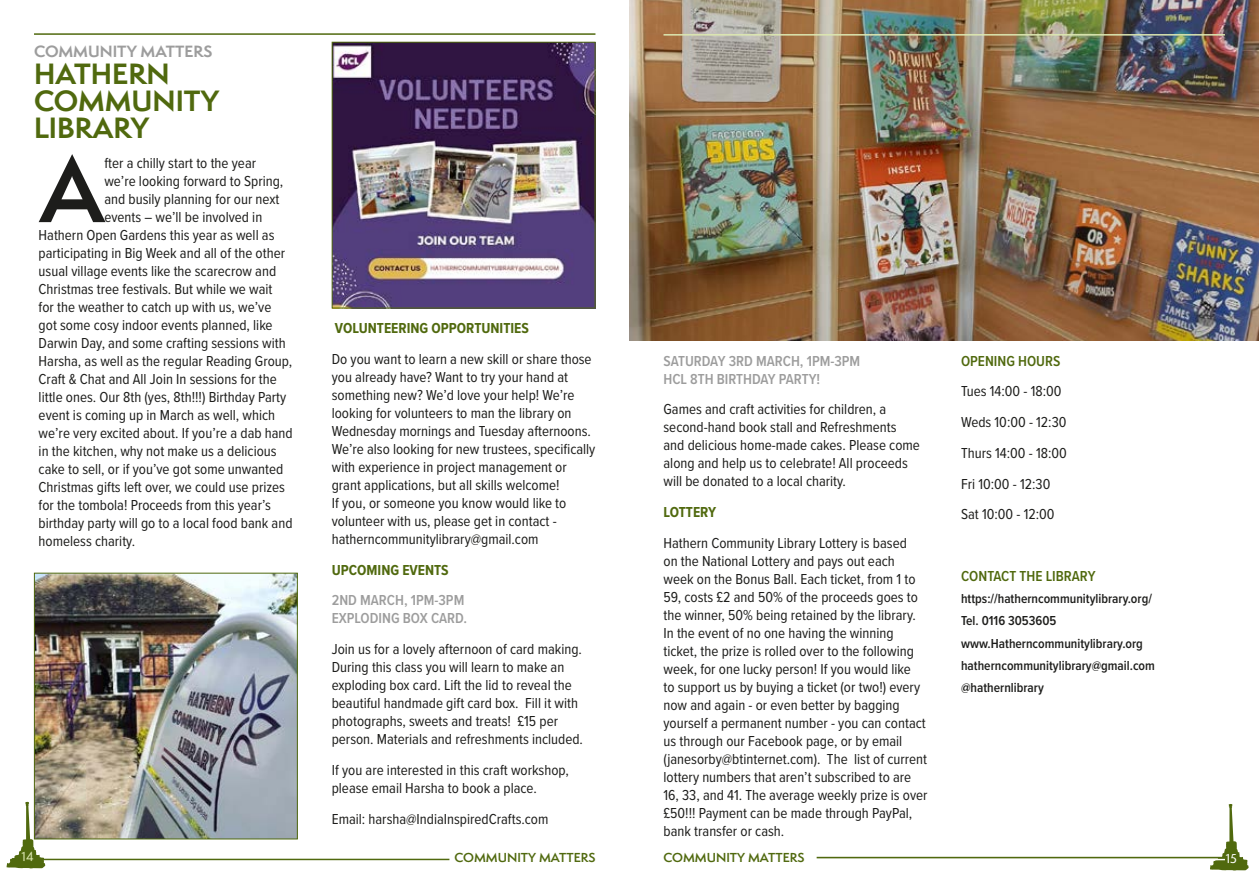
<style>
.page{position:relative;width:1259px;height:893px;background:#fff}
.page>*{position:absolute;margin:0;border:0;box-sizing:border-box;transform-origin:0 0}
.t1{font:600 86.4px "Semplicita Pro";color:#1d1d1b}
.t2{font:700 27px/27px "Semplicita Pro";color:#50690e}
.t3{font:15px/18px "Proxima Nova Cond";color:#1d1d1b}
.t4{font:600 15px/18px "Proxima Nova Cond";color:#9d9d9d}
.t5{font:700 15px "Proxima Nova Cond";color:#50690e}
.t6{font:600 15px "Proxima Nova Cond";color:#50690e}
.t7{font:700 15px "Semplicita Pro";color:#9d9d9d}
.t8{font:600 13.5px/22.2px "Proxima Nova Cond";color:#1d1d1b}
.t9{font:600 12px "Semplicita Pro";color:#50690e}
.t10{font:500 12px "Semplicita Pro";color:#fff}
.t11{font:500 12px "Semplicita Pro";color:#dce7b1}
</style>
<div class="page">
<svg style="left:7px;top:802px;width:38px;height:66px"></svg>
<hr style="left:34px;top:859px;width:415px;height:1px;background:#50690e">
<hr style="left:34px;top:33px;width:561px;height:2px;background:#50690e">
<svg style="left:1210px;top:804px;width:38px;height:66px"></svg>
<img style="left:334px;top:44px;width:259px;height:262px">
<div style="left:332px;top:42px;width:263px;height:266px;border:1px solid #50690e"></div>
<hr style="left:961px;top:859px;width:264px;height:1px;background:#fff">
<hr style="left:816px;top:857px;width:409px;height:1px;background:#50690e">
<img style="left:36px;top:575px;width:260px;height:262px">
<div style="left:34px;top:573px;width:264px;height:266px;border:1px solid #50690e"></div>
<img style="left:630px;top:0;width:629px;height:341px">
<hr style="left:663px;top:34px;width:562px;height:2px;background:#dce7b1">
<p class="t7" style="left:34px;top:40px;width:180px">COMMUNITY MATTERS</p>
<h2 class="t2" style="left:34px;top:60px;width:187px">HATHERN<br>COMMUNITY<br>LIBRARY</h2>
<h1 class="t1" style="left:40px;top:126px;width:66px">A</h1>
<p class="t3" style="left:104px;top:154px;width:153px">fter a chilly start to the year</p>
<p class="t3" style="left:104px;top:172px;width:180px">we’re looking forward to Spring,</p>
<p class="t3" style="left:104px;top:190px;width:176px">and busily planning for our next</p>
<p class="t3" style="left:104px;top:208px;width:159px">events – we’ll be involved in</p>
<p class="t3" style="left:39px;top:226px;width:237px">Hathern Open Gardens this year as well as</p>
<p class="t3" style="left:39px;top:244px;width:248px">participating in Big Week and all of the other</p>
<p class="t3" style="left:39px;top:262px;width:239px">usual village events like the scarecrow and</p>
<p class="t3" style="left:39px;top:280px;width:235px">Christmas tree festivals. But while we wait</p>
<p class="t3" style="left:39px;top:298px;width:234px">for the weather to catch up with us, we’ve</p>
<p class="t3" style="left:39px;top:316px;width:235px">got some cosy indoor events planned, like</p>
<p class="t3" style="left:39px;top:334px;width:248px">Darwin Day, and some crafting sessions with</p>
<p class="t3" style="left:39px;top:352px;width:255px">Harsha, as well as the regular Reading Group,</p>
<p class="t3" style="left:39px;top:370px;width:240px">Craft &amp; Chat and All Join In sessions for the</p>
<p class="t3" style="left:39px;top:388px;width:249px">little ones. Our 8th (yes, 8th!!!) Birthday Party</p>
<p class="t3" style="left:39px;top:406px;width:238px">event is coming up in March as well, which</p>
<p class="t3" style="left:39px;top:424px;width:256px">we’re very excited about. If you’re a dab hand</p>
<p class="t3" style="left:39px;top:442px;width:239px">in the kitchen, why not make us a delicious</p>
<p class="t3" style="left:39px;top:460px;width:246px">cake to sell, or if you’ve got some unwanted</p>
<p class="t3" style="left:39px;top:478px;width:248px">Christmas gifts left over, we could use prizes</p>
<p class="t3" style="left:39px;top:496px;width:234px">for the tombola! Proceeds from this year’s</p>
<p class="t3" style="left:39px;top:514px;width:255px">birthday party will go to a local food bank and</p>
<p class="t3" style="left:39px;top:532px;width:98px">homeless charity.</p>
<p class="t5" style="left:335px;top:317px;width:195px">VOLUNTEERING OPPORTUNITIES</p>
<p class="t3" style="left:332px;top:349px;width:265px">Do you want to learn a new skill or share those you already have? Want to try your hand at something new? We’d love your help! We’re looking for volunteers to man the library on Wednesday mornings and Tuesday afternoons.<br>We’re also looking for new trustees, specifically with experience in project management or grant applications, but all skills welcome!<br>If you, or someone you know would like to volunteer with us, please get in contact - hatherncommunitylibrary@gmail.com</p>
<p class="t5" style="left:332px;top:558px;width:118px">UPCOMING EVENTS</p>
<p class="t4" style="left:332px;top:591px;width:137px">2ND MARCH, 1PM-3PM<br>EXPLODING BOX CARD.</p>
<p class="t3" style="left:332px;top:639px;width:253px">Join us for a lovely afternoon of card making.<br>During this class you will learn to make an exploding box card. Lift the lid to reveal the beautiful handmade gift card box. Fill it with photographs, sweets and treats! £15 per person. Materials and refreshments included.</p>
<p class="t3" style="left:332px;top:760px;width:239px">If you are interested in this craft workshop, please email Harsha to book a place.</p>
<p class="t3" style="left:332px;top:809px;width:218px">Email: harsha@IndiaInspiredCrafts.com</p>
<p class="t11" style="left:22px;top:848px;width:14px">14</p>
<p class="t9" style="left:454px;top:849px;width:142px">COMMUNITY MATTERS</p>
<p class="t4" style="left:663px;top:351px;width:198px">SATURDAY 3RD MARCH, 1PM-3PM<br>HCL 8TH BIRTHDAY PARTY!</p>
<p class="t3" style="left:663px;top:400px;width:258px">Games and craft activities for children, a second-hand book stall and Refreshments and delicious home-made cakes. Please come along and help us to celebrate! All proceeds will be donated to a local charity.</p>
<p class="t5" style="left:663px;top:501px;width:54px">LOTTERY</p>
<p class="t3" style="left:663px;top:533px;width:265px">Hathern Community Library Lottery is based<br>on the National Lottery and pays out each week on the Bonus Ball. Each ticket, from 1 to 59, costs £2 and 50% of the proceeds goes to the winner, 50% being retained by the library.<br>In the event of no one having the winning ticket, the prize is rolled over to the following week, for one lucky person! If you would like<br>to support us by buying a ticket (or two!) every now and again - or even better by bagging yourself a permanent number - you can contact us through our Facebook page, or by email (janesorby@btinternet.com). The list of current lottery numbers that aren’t subscribed to are 16, 33, and 41. The average weekly prize is over £50!!! Payment can be made through PayPal, bank transfer or cash.</p>
<p class="t9" style="left:663px;top:849px;width:142px">COMMUNITY MATTERS</p>
<p class="t6" style="left:961px;top:349px;width:101px">OPENING HOURS</p>
<p class="t3" style="left:961px;top:375px;width:107px;line-height:30.8px">Tues 14:00 - 18:00<br>Weds 10:00 - 12:30<br>Thurs 14:00 - 18:00<br>Fri 10:00 - 12:30<br>Sat 10:00 - 12:00</p>
<p class="t6" style="left:961px;top:565px;width:136px">CONTACT THE LIBRARY</p>
<p class="t8" style="left:961px;top:587px;width:195px">https://hatherncommunitylibrary.org/<br>Tel. 0116 3053605 www.Hatherncommunitylibrary.org hatherncommunitylibrary@gmail.com @hathernlibrary</p>
<p class="t10" style="left:1225px;top:850px;width:13px">15</p>
</div>
